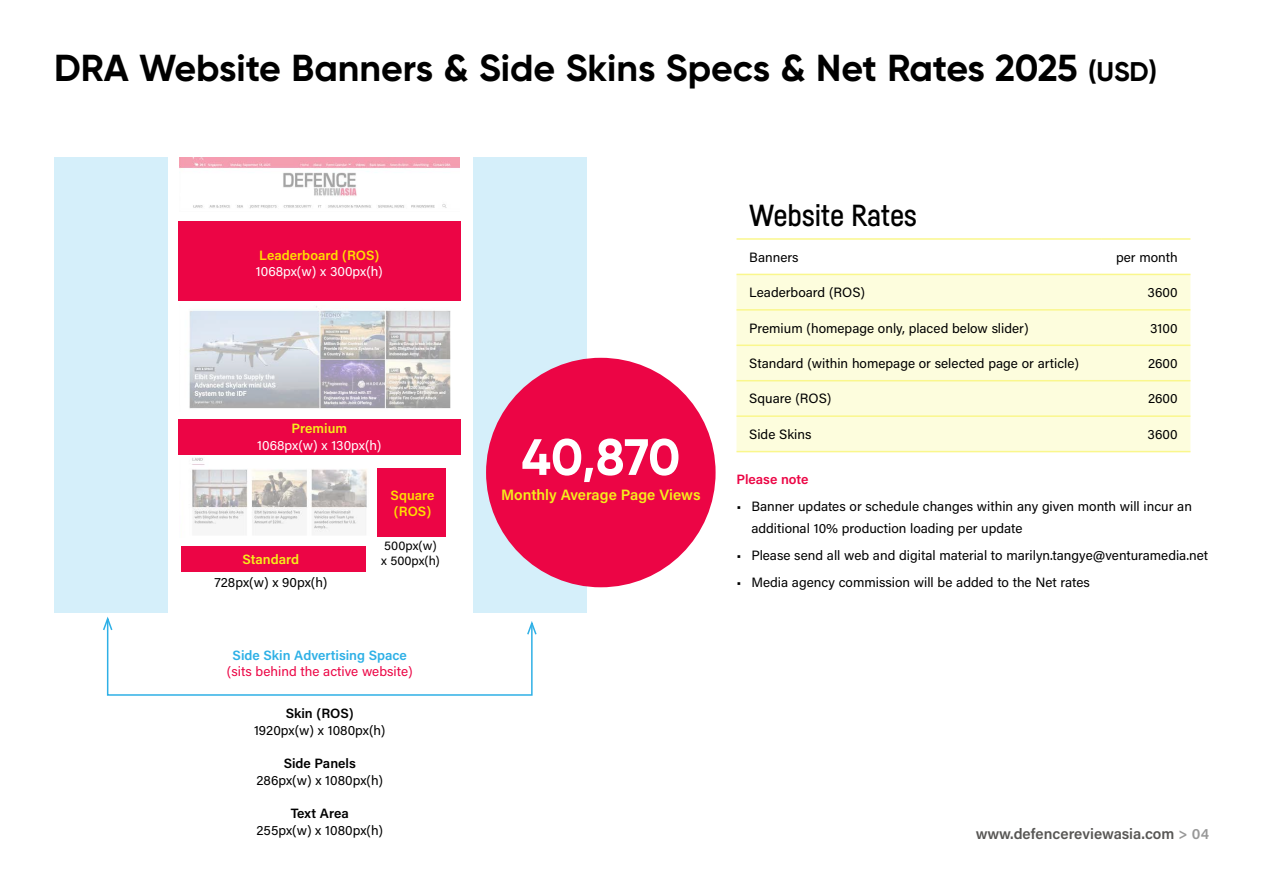
<style>
.page{position:relative;width:1263px;height:893px;background:#fff}
.page>*{position:absolute;margin:0;border:0;box-sizing:border-box;transform-origin:0 0}
.t1{font:700 51px "Gilroy";color:#fff}
.t2{font:700 37.5px "Gilroy";color:#000}
.t3{font:500 30px "Fabrikat";letter-spacing:-.01em;color:#000}
.t4{font:600 15px "Acumin Pro";color:#575654}
.t5{font:600 15px "Acumin Pro";letter-spacing:-.005em;color:#f5ef1b}
.t6{font:13.5px/22.5px "Acumin Pro";color:#000}
.t7{font:13.5px "Acumin Pro";color:#fff}
.t8{font:13.5px "Acumin Pro";color:#ec0545}
.t9{font:600 13.5px "Acumin Pro";color:#000}
.t10{font:600 13.5px/16.5px "Acumin Pro";color:#ffde00}
.t11{font:600 13.5px "Acumin Pro";color:#2eb0e6}
.t12{font:600 13.5px "Acumin Pro";color:#f5ef1b}
.t13{font:600 13.5px "Acumin Pro";color:#ec0545}
.t14{font:12.75px/15.5px "Acumin Pro";color:#000}
.s1{font-size:27px}
.s2{color:#989898}
</style>
<div class="page">
<div style="left:54px;top:158px;width:114px;height:455px;background:#d5effa"></div>
<div style="left:473px;top:158px;width:113px;height:455px;background:#d5effa"></div>
<img style="left:192px;top:457px;width:175px;height:78px">
<img style="left:189px;top:306px;width:262px;height:103px">
<div style="left:179px;top:221px;width:282px;height:80px;background:#ec0545"></div>
<div style="left:179px;top:419px;width:282px;height:35px;background:#ec0545"></div>
<div style="left:377px;top:469px;width:68px;height:68px;background:#ec0545"></div>
<div style="left:181px;top:546px;width:184px;height:26px;background:#ec0545"></div>
<img style="left:179px;top:158px;width:281px;height:51px">
<div style="left:736px;top:275px;width:454px;height:176px;background:#fdfddd"></div>
<hr style="left:736px;top:238px;width:365px;height:2px;background:#faf78d">
<hr style="left:1101px;top:238px;width:89px;height:2px;background:#faf78d">
<hr style="left:736px;top:274px;width:365px;height:1px;background:#faf78d">
<hr style="left:1101px;top:274px;width:89px;height:1px;background:#faf78d">
<hr style="left:736px;top:309px;width:365px;height:2px;background:#faf78d">
<hr style="left:1101px;top:309px;width:89px;height:2px;background:#faf78d">
<hr style="left:736px;top:345px;width:365px;height:1px;background:#faf78d">
<hr style="left:1101px;top:345px;width:89px;height:1px;background:#faf78d">
<hr style="left:736px;top:380px;width:365px;height:1px;background:#faf78d">
<hr style="left:1101px;top:380px;width:89px;height:1px;background:#faf78d">
<hr style="left:736px;top:415px;width:365px;height:2px;background:#faf78d">
<hr style="left:736px;top:451px;width:365px;height:1px;background:#faf78d">
<hr style="left:1101px;top:415px;width:89px;height:2px;background:#faf78d">
<hr style="left:1101px;top:451px;width:89px;height:1px;background:#faf78d">
<svg style="left:103px;top:616px;width:434px;height:80px"></svg>
<div style="left:486px;top:358px;width:230px;height:229px;background:#ec0545;border-radius:50%"></div>
<h2 class="t2" style="left:54px;top:44px;width:1105px">DRA Website Banners &amp; Side Skins Specs &amp; Net Rates 2025 <span class="s1">(USD)</span></h2>
<p class="t10" style="left:259px;top:246px;width:122px">Leaderboard (ROS)</p>
<p class="t7" style="left:256px;top:262px;width:129px">1068px(w) x 300px(h)</p>
<p class="t12" style="left:292px;top:419px;width:57px">Premium</p>
<p class="t7" style="left:257px;top:435px;width:126px">1068px(w) x 130px(h)</p>
<p class="t10" style="left:391px;top:486px;width:45px">Square (ROS)</p>
<p class="t12" style="left:243px;top:550px;width:58px">Standard</p>
<p class="t6" style="left:214px;top:571px;width:114px">728px(w) x 90px(h)</p>
<p class="t14" style="left:381px;top:537px;width:60px">500px(w) x 500px(h)</p>
<h1 class="t1" style="left:521px;top:425px;width:160px">40,870</h1>
<p class="t5" style="left:501px;top:484px;width:201px">Monthly Average Page Views</p>
<h3 class="t3" style="left:749px;top:197px;width:169px">Website Rates</h3>
<p class="t6" style="left:749px;top:245px;width:51px">Banners</p>
<p class="t6" style="left:1116px;top:245px;width:63px">per month</p>
<p class="t6" style="left:749px;top:281px;width:117px">Leaderboard (ROS)</p>
<p class="t6" style="left:1147px;top:281px;width:32px">3600</p>
<p class="t6" style="left:749px;top:316px;width:281px">Premium (homepage only, placed below slider)</p>
<p class="t6" style="left:1150px;top:316px;width:29px">3100</p>
<p class="t6" style="left:749px;top:351px;width:331px">Standard (within homepage or selected page or article)</p>
<p class="t6" style="left:1148px;top:351px;width:31px">2600</p>
<p class="t6" style="left:749px;top:387px;width:84px">Square (ROS)</p>
<p class="t6" style="left:1148px;top:387px;width:31px">2600</p>
<p class="t6" style="left:749px;top:422px;width:64px">Side Skins</p>
<p class="t6" style="left:1147px;top:422px;width:32px">3600</p>
<p class="t13" style="left:736px;top:470px;width:73px">Please note</p>
<p class="t6" style="left:751px;top:494px;width:442px;text-indent:-15px">• Banner updates or schedule changes within any given month will incur an additional 10% production loading per update</p>
<p class="t6" style="left:736px;top:544px;width:473px">• Please send all web and digital material to marilyn.tangye@venturamedia.net</p>
<p class="t6" style="left:736px;top:570px;width:355px">• Media agency commission will be added to the Net rates</p>
<p class="t11" style="left:233px;top:646px;width:176px">Side Skin Advertising Space</p>
<p class="t8" style="left:227px;top:662px;width:187px">(sits behind the active website)</p>
<p class="t9" style="left:286px;top:704px;width:70px">Skin (ROS)</p>
<p class="t6" style="left:254px;top:718px;width:133px">1920px(w) x 1080px(h)</p>
<p class="t9" style="left:284px;top:754px;width:74px">Side Panels</p>
<p class="t6" style="left:256px;top:768px;width:128px">286px(w) x 1080px(h)</p>
<p class="t9" style="left:291px;top:804px;width:60px">Text Area</p>
<p class="t6" style="left:257px;top:818px;width:128px">255px(w) x 1080px(h)</p>
<p class="t4" style="left:976px;top:823px;width:235px">www.defencereviewasia.com <span class="s2">&gt; 04</span></p>
</div>
